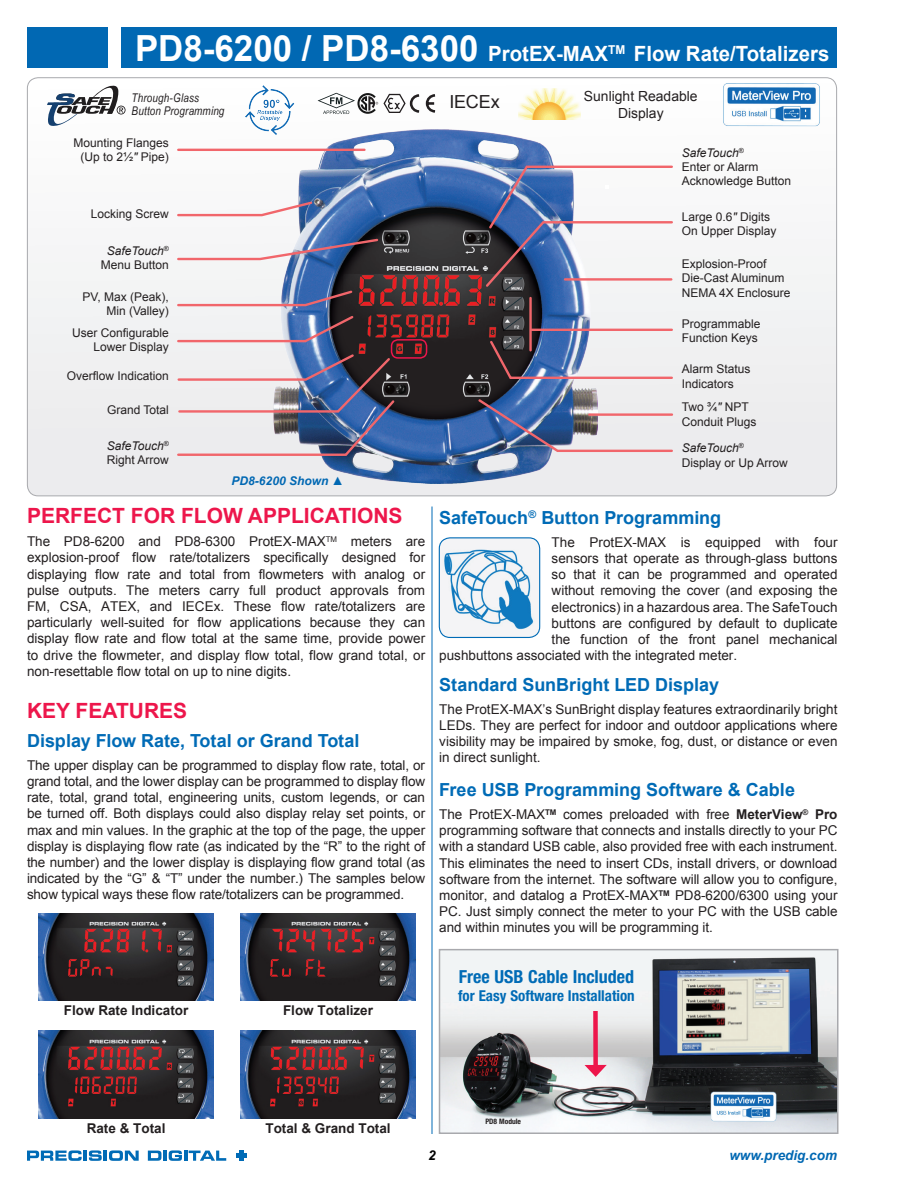
<style>
.page{position:relative;width:918px;height:1188px;background:#fff}
.page>*{position:absolute;margin:0;border:0;box-sizing:border-box;transform-origin:0 0}
.t1{font:700 21px "Arial";color:#fff}
.t2{font:700 21px "Arial";color:#ed164b}
.t3{font:700 18px "Arial";color:#006bb6}
.t4{font:700 condensed 18px "Helvetica Neue LT Std";color:#006bb6}
.t5{font:18px "Arial";color:#231f20}
.t6{font:700 condensed 15px "Helvetica Neue LT Std";color:#006bb6}
.t7{font:13.95px/16.6px "Arial";color:#231f20;text-align:center}
.t8{font:13.5px/16.2px "Arial";color:#231f20;text-align:justify}
.t9{font:700 13.5px "Arial";color:#231f20}
.t10{font:italic 700 13.5px "Arial";color:#0168b3}
.t11{font:italic 700 13.5px "Arial";color:#000}
.t12{font:12px/14.4px "Arial";color:#231f20}
.t13{font:italic 12px/12.6px "Arial Narrow";letter-spacing:.015em;color:#231f20}
.t14{font:italic 700 12px "Arial";color:#0168b3}
.t15{font:700 condensed 7.5px "Helvetica Neue LT Std";color:#231f20}
.s1{font-size:36px}
.s2{font-style:italic}
.s3{font-weight:700}
</style>
<div class="page">
<div style="left:122px;top:27px;width:715px;height:41px;background:#0168b3"></div>
<div style="left:27px;top:27px;width:81px;height:41px;background:#0168b3"></div>
<div style="left:236px;top:1153px;width:11px;height:5px;background:#006bb6"></div>
<svg style="left:27px;top:1150px;width:112px;height:11px"></svg>
<svg style="left:148px;top:1150px;width:78px;height:11px"></svg>
<hr style="left:432px;top:507px;width:1px;height:627px;background:#006bb6">
<img style="left:38px;top:913px;width:176px;height:88px">
<img style="left:240px;top:913px;width:176px;height:88px">
<img style="left:38px;top:1031px;width:176px;height:87px">
<img style="left:240px;top:1031px;width:176px;height:87px">
<svg style="left:27px;top:79px;width:810px;height:417px"></svg>
<img style="left:723px;top:83px;width:98px;height:44px">
<img style="left:274px;top:130px;width:324px;height:354px">
<hr style="left:178px;top:149px;width:186px;height:2px;background:#f1666b">
<svg style="left:176px;top:237px;width:204px;height:24px"></svg>
<img style="left:476px;top:397px;width:198px;height:56px">
<hr style="left:589px;top:413px;width:83px;height:3px;background:#f1666b">
<svg style="left:176px;top:200px;width:138px;height:17px"></svg>
<svg style="left:488px;top:339px;width:186px;height:41px"></svg>
<hr style="left:532px;top:329px;width:140px;height:2px;background:#f1666b">
<hr style="left:529px;top:298px;width:3px;height:52px;background:#f1666b">
<svg style="left:176px;top:314px;width:179px;height:29px"></svg>
<svg style="left:176px;top:289px;width:178px;height:18px"></svg>
<svg style="left:484px;top:164px;width:190px;height:125px"></svg>
<div style="left:391px;top:339px;width:36px;height:20px;border:2px solid #ed164b;border-radius:6px"></div>
<img style="left:176px;top:352px;width:221px;height:105px">
<img style="left:439px;top:539px;width:101px;height:98px">
<div style="left:439px;top:537px;width:101px;height:101px;border:1px solid #006bb6;border-radius:11px"></div>
<img style="left:442px;top:952px;width:393px;height:179px">
<div style="left:439px;top:949px;width:399px;height:185px;border:2px solid #a8a9ad"></div>
<div style="left:593px;top:1011px;width:5px;height:58px;background:#ed164b"></div>
<svg style="left:585px;top:1065px;width:22px;height:12px"></svg>
<img style="left:677px;top:969px;width:113px;height:85px">
<img style="left:711px;top:1092px;width:66px;height:30px">
<img style="left:519px;top:88px;width:61px;height:32px">
<svg style="left:47px;top:83px;width:79px;height:44px"></svg>
<img style="left:243px;top:83px;width:53px;height:53px">
<svg style="left:318px;top:93px;width:60px;height:21px"></svg>
<svg style="left:384px;top:93px;width:54px;height:21px"></svg>
<h1 class="t1" style="left:135px;top:39px;width:696px"><span class="s1">PD8-6200 / PD8-6300</span> ProtEX-MAX<sup>TM</sup> Flow Rate/Totalizers</h1>
<p class="t13" style="left:132px;top:91px;width:94px">Through-Glass<br>Button Programming</p>
<h2 class="t5" style="left:449px;top:90px;width:52px">IECEx</h2>
<p class="t12" style="left:74px;top:136px;width:97px;text-align:center">Mounting Flanges (Up to 2½<span class="s2">"</span> Pipe)</p>
<p class="t12" style="left:91px;top:207px;width:80px">Locking Screw</p>
<p class="t12" style="left:101px;top:243px;width:70px;text-align:center"><span class="s2">SafeTouch</span><sup>®<br></sup>Menu Button</p>
<p class="t12" style="left:83px;top:289px;width:88px;text-align:right">PV, Max (Peak),<br>Min (Valley)</p>
<p class="t12" style="left:72px;top:325px;width:98px;text-align:right">User Configurable<br>Lower Display</p>
<p class="t12" style="left:67px;top:368px;width:104px">Overflow Indication</p>
<p class="t12" style="left:107px;top:403px;width:63px">Grand Total</p>
<p class="t12" style="left:107px;top:439px;width:64px"><span class="s2">SafeTouch</span><sup>®<br></sup>Right Arrow</p>
<p class="t14" style="left:232px;top:473px;width:113px">PD8-6200 Shown ▲</p>
<p class="t7" style="left:584px;top:88px;width:115px">Sunlight Readable<br>Display</p>
<p class="t12" style="left:682px;top:145px;width:111px"><span class="s2">SafeTouch</span><sup>®<br></sup>Enter or Alarm<br>Acknowledge Button</p>
<p class="t12" style="left:682px;top:209px;width:96px">Large 0.6<span class="s2">"</span> Digits<br>On Upper Display</p>
<p class="t12" style="left:682px;top:257px;width:110px">Explosion-Proof<br>Die-Cast Aluminum<br>NEMA 4X Enclosure</p>
<p class="t12" style="left:682px;top:316px;width:80px">Programmable<br>Function Keys</p>
<p class="t12" style="left:682px;top:362px;width:70px">Alarm Status<br>Indicators</p>
<p class="t12" style="left:682px;top:400px;width:76px">Two ¾<span class="s2">"</span> NPT<br>Conduit Plugs</p>
<p class="t12" style="left:682px;top:441px;width:108px"><span class="s2">SafeTouch</span><sup>®<br></sup>Display or Up Arrow</p>
<h1 class="t2" style="left:27px;top:502px;width:58px">perfec</h1>
<h1 class="t2" style="left:112px;top:502px;width:150px">t for flow applica</h1>
<h1 class="t2" style="left:338px;top:502px;width:66px">tions</h1>
<p class="t8" style="left:27px;top:533px;width:400px">The PD8-6200 and PD8-6300 ProtEX-MAX<sup>TM</sup> meters are explosion-proof flow rate/totalizers specifically designed for displaying flow rate and total from flowmeters with analog or pulse outputs. The meters carry full product approvals from FM, CSA, ATEX, and IECEx. These flow rate/totalizers are particularly well-suited for flow applications because they can display flow rate and flow total at the same time, provide power to drive the flowmeter, and display flow total, flow grand total, or non-resettable flow total on up to nine digits.</p>
<h1 class="t2" style="left:27px;top:697px;width:162px">Key Features</h1>
<h2 class="t3" style="left:27px;top:729px;width:334px">Display Flow Rate, Total or Grand Total</h2>
<p class="t8" style="left:27px;top:757px;width:400px">The upper display can be programmed to display flow rate, total, or grand total, and the lower display can be programmed to display flow rate, total, grand total, engineering units, custom legends, or can be turned off. Both displays could also display relay set points, or max and min values. In the graphic at the top of the page, the upper display is displaying flow rate (as indicated by the “R” to the right of the number) and the lower display is displaying flow grand total (as indicated by the “G” &amp; “T” under the number.) The samples below show typical ways these flow rate/totalizers can be programmed.</p>
<h2 class="t3" style="left:439px;top:506px;width:283px">SafeTouch<sup>®</sup> Button Programming</h2>
<p class="t8" style="left:552px;top:534px;width:287px">The ProtEX-MAX is equipped with four</p>
<p class="t8" style="left:552px;top:550px;width:287px">sensors that operate as through-glass buttons</p>
<p class="t8" style="left:552px;top:567px;width:287px">so that it can be programmed and operated</p>
<p class="t8" style="left:552px;top:583px;width:287px">without removing the cover (and exposing the</p>
<p class="t8" style="left:552px;top:599px;width:287px">electronics) in a hazardous area. The SafeTouch</p>
<p class="t8" style="left:552px;top:615px;width:287px">buttons are configured by default to duplicate</p>
<p class="t8" style="left:552px;top:631px;width:287px">the function of the front panel mechanical</p>
<p class="t8" style="left:439px;top:648px;width:299px">pushbuttons associated with the integrated meter.</p>
<h2 class="t3" style="left:439px;top:673px;width:281px">Standard SunBright LED Display</h2>
<p class="t8" style="left:439px;top:701px;width:400px">The ProtEX-MAX’s SunBright display features extraordinarily bright LEDs. They are perfect for indoor and outdoor applications where visibility may be impaired by smoke, fog, dust, or distance or even in direct sunlight.</p>
<h2 class="t3" style="left:439px;top:778px;width:357px">Free US B Programming Software &amp; Cable</h2>
<p class="t8" style="left:439px;top:806px;width:400px">The ProtEX-MAX<sup>TM</sup> comes preloaded with free <span class="s3">MeterView</span><sup>®</sup> <span class="s3">Pro </span>programming software that connects and installs directly to your PC with a standard USB cable, also provided free with each instrument.<br>This eliminates the need to insert CDs, install drivers, or download software from the internet. The software will allow you to configure, monitor, and datalog a ProtEX-MAX<sup>TM</sup> PD8-6200/6300 using your PC. Just simply connect the meter to your PC with the USB cable and within minutes you will be programming it.</p>
<p class="t9" style="left:64px;top:1001px;width:126px">Flow Rate Indicator</p>
<p class="t9" style="left:283px;top:1001px;width:92px">Flow Totalizer</p>
<h2 class="t4" style="left:459px;top:966px;width:177px">Free USB Cable Included</h2>
<p class="t6" style="left:458px;top:986px;width:178px">for Easy Software Installation</p>
<p class="t9" style="left:87px;top:1119px;width:80px">Rate &amp; Total</p>
<p class="t9" style="left:265px;top:1119px;width:127px">Total &amp; Grand Total</p>
<p class="t15" style="left:485px;top:1117px;width:37px">PD8 Module</p>
<p class="t11" style="left:428px;top:1146px;width:9px">2</p>
<p class="t10" style="left:729px;top:1147px;width:109px">www.predig.com</p>
</div>
